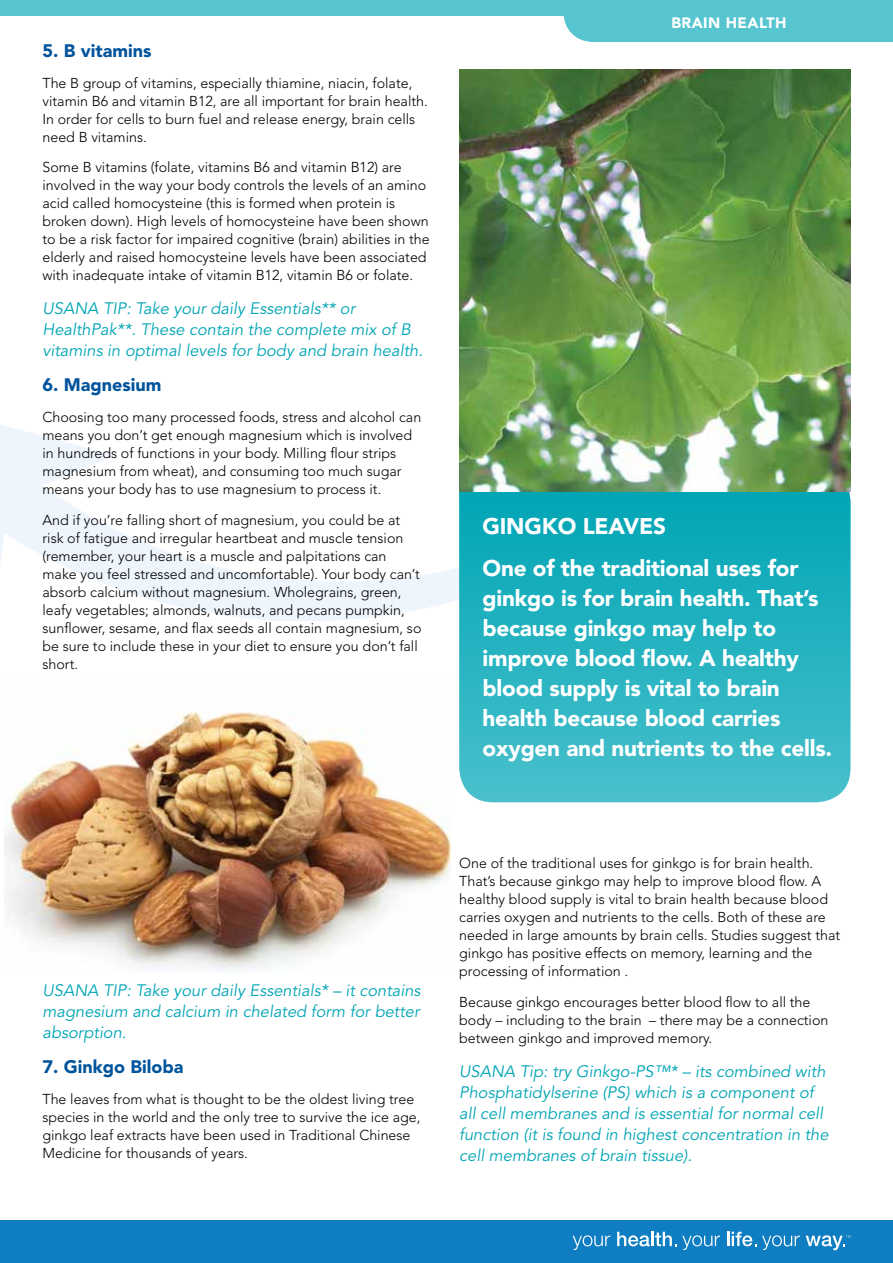
<style>
.page{position:relative;width:893px;height:1263px;background:#fff}
.page>*{position:absolute;margin:0;border:0;box-sizing:border-box;transform-origin:0 0}
.t1{font:900 22.5px/30px "Avenir";letter-spacing:-.01em;color:#fff}
.t2{font:900 18px "Avenir";color:#00549c}
.t3{font:italic 16.5px/21px "Avenir";color:#00a5b5}
.t4{font:900 15px "Avenir";letter-spacing:.03em;color:#fff}
.t5{font:300 14.25px/18px "Avenir";color:#000}
</style>
<div class="page">
<img style="left:4px;top:712px;width:446px;height:260px">
<svg style="left:0;top:425px;width:459px;height:196px"></svg>
<div style="left:0;top:1220px;width:893px;height:43px;background:#0e7dc2"></div>
<svg style="left:573px;top:1235px;width:37px;height:15px"></svg>
<svg style="left:617px;top:1232px;width:103px;height:18px"></svg>
<svg style="left:727px;top:1232px;width:29px;height:14px"></svg>
<svg style="left:762px;top:1235px;width:38px;height:15px"></svg>
<svg style="left:806px;top:1235px;width:44px;height:15px"></svg>
<div style="left:0;top:0;width:893px;height:15px;background:#56c5d0"></div>
<div style="left:590px;top:12px;width:303px;height:30px;background:#56c5d0"></div>
<svg style="left:564px;top:15px;width:26px;height:27px"></svg>
<svg style="left:459px;top:491px;width:391px;height:311px;background:#26b2c0"></svg>
<img style="left:459px;top:69px;width:391px;height:422px">
<p class="t2" style="left:43px;top:40px;width:110px">5. B vitamins</p>
<p class="t5" style="left:43px;top:74px;width:387px">The B group of vitamins, especially thiamine, niacin, folate, vitamin B6 and vitamin B12, are all important for brain health.<br>In order for cells to burn fuel and release energy, brain cells need B vitamins.</p>
<p class="t5" style="left:43px;top:158px;width:389px">Some B vitamins (folate, vitamins B6 and vitamin B12) are involved in the way your body controls the levels of an amino acid called homocysteine (this is formed when protein is broken down). High levels of homocysteine have been shown to be a risk factor for impaired cognitive (brain) abilities in the elderly and raised homocysteine levels have been associated with inadequate intake of vitamin B12, vitamin B6 or folate.</p>
<p class="t3" style="left:43px;top:298px;width:382px">USANA TIP: Take your daily Essentials** or<br>HealthPak**. These contain the complete mix of B vitamins in optimal levels for body and brain health.</p>
<p class="t2" style="left:43px;top:374px;width:120px">6. Magnesium</p>
<p class="t5" style="left:43px;top:408px;width:380px">Choosing too many processed foods, stress and alcohol can means you don’t get enough magnesium which is involved in hundreds of functions in your body. Milling flour strips magnesium from wheat), and consuming too much sugar means your body has to use magnesium to process it.</p>
<p class="t5" style="left:43px;top:511px;width:380px">And if you’re falling short of magnesium, you could be at risk of fatigue and irregular heartbeat and muscle tension (remember, your heart is a muscle and palpitations can make you feel stressed and uncomfortable). Your body can’t absorb calcium without magnesium. Wholegrains, green, leafy vegetables; almonds, walnuts, and pecans pumpkin, sunflower, sesame, and flax seeds all contain magnesium, so be sure to include these in your diet to ensure you don’t fall short.</p>
<p class="t4" style="left:671px;top:14px;width:117px">BRAIN HEALTH</p>
<h1 class="t1" style="left:483px;top:504px;width:318px;line-height:42.8px">GINGKO LEAVES<br>One of the traditional uses for</h1>
<h1 class="t1" style="left:483px;top:583px;width:351px">ginkgo is for brain health. That’s because ginkgo may help to improve blood flow. A healthy blood supply is vital to brain health because blood carries oxygen and nutrients to the cells.</h1>
<p class="t3" style="left:43px;top:981px;width:380px;text-align:justify">USANA TIP: Take your daily Essentials* – it contains magnesium and calcium in chelated form for better absorption.</p>
<p class="t2" style="left:43px;top:1056px;width:142px">7. Ginkgo Biloba</p>
<p class="t5" style="left:43px;top:1090px;width:379px">The leaves from what is thought to be the oldest living tree species in the world and the only tree to survive the ice age, ginkgo leaf extracts have been used in Traditional Chinese Medicine for thousands of years.</p>
<p class="t5" style="left:459px;top:854px;width:382px">One of the traditional uses for ginkgo is for brain health.<br>That’s because ginkgo may help to improve blood flow. A healthy blood supply is vital to brain health because blood carries oxygen and nutrients to the cells. Both of these are needed in large amounts by brain cells. Studies suggest that ginkgo has positive effects on memory, learning and the processing of information .</p>
<p class="t5" style="left:459px;top:993px;width:371px">Because ginkgo encourages better blood flow to all the body – including to the brain – there may be a connection between ginkgo and improved memory.</p>
<p class="t3" style="left:459px;top:1061px;width:371px">USANA Tip: try Ginkgo-PS™* – its combined with Phosphatidylserine (PS) which is a component of all cell membranes and is essential for normal cell function (it is found in highest concentration in the cell membranes of brain tissue).</p>
</div>
